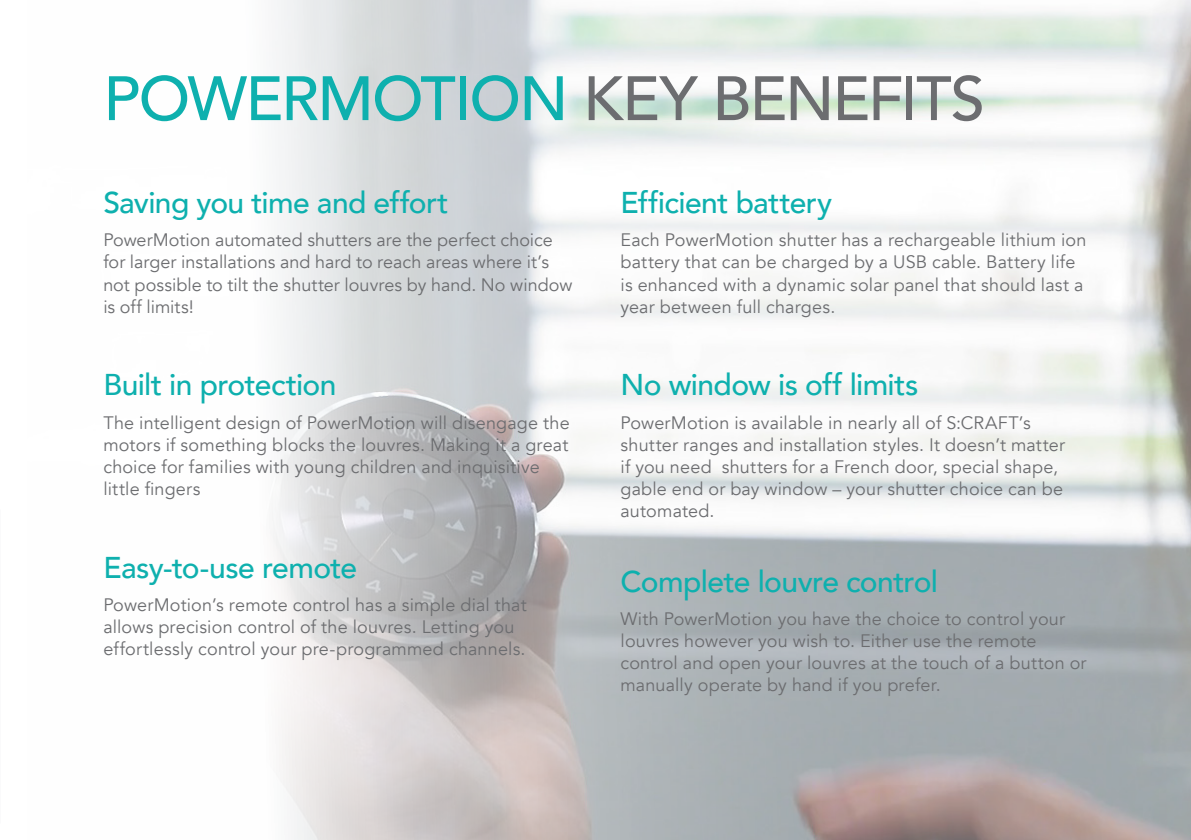
<style>
.page{position:relative;width:1191px;height:840px;background:#fff}
.page>*{position:absolute;margin:0;border:0;box-sizing:border-box;transform-origin:0 0}
.Pic_text{font:500 61.8px "Avenir";letter-spacing:-.03em;color:#0eb0ae}
.Pic_text-2{font:500 30px "Avenir";letter-spacing:-.02em;color:#0eb0ae}
.Pic_text-3{font:18px/22px "Avenir";letter-spacing:.01em;color:#6c6d70}
.s1{color:#6c6d70}
</style>
<div class="page">
<img style="left:273px;top:0;width:918px;height:839px">
<p class="Pic_text" style="left:103px;top:45px;width:883px">POWERMOTION <span class="s1">KEY BENEFITS</span></p>
<p class="Pic_text-2" style="left:103px;top:176px;width:347px">Saving you time and effort</p>
<p class="Pic_text-3" style="left:103px;top:229px;width:470px">PowerMotion automated shutters are the perfect choice for larger installations and hard to reach areas where it’s not possible to tilt the shutter louvres by hand. No window is off limits!</p>
<p class="Pic_text-2" style="left:103px;top:358px;width:235px">Built in protection</p>
<p class="Pic_text-3" style="left:103px;top:411px;width:468px">The intelligent design of PowerMotion will disengage the motors if something blocks the louvres. Making it a great choice for families with young children and inquisitive little fingers</p>
<p class="Pic_text-2" style="left:103px;top:540px;width:255px">Easy-to-use remote</p>
<p class="Pic_text-3" style="left:103px;top:593px;width:425px">PowerMotion’s remote control has a simple dial that allows precision control of the louvres. Letting you effortlessly control your pre-programmed channels.</p>
<p class="Pic_text-2" style="left:620px;top:176px;width:213px">Efficient battery</p>
<p class="Pic_text-3" style="left:620px;top:229px;width:467px">Each PowerMotion shutter has a rechargeable lithium ion battery that can be charged by a USB cable. Battery life is enhanced with a dynamic solar panel that should last a year between full charges.</p>
<p class="Pic_text-2" style="left:620px;top:358px;width:299px">No window is off limits</p>
<p class="Pic_text-3" style="left:620px;top:411px;width:446px">PowerMotion is available in nearly all of S:CRAFT’s shutter ranges and installation styles. It doesn’t matter if you need shutters for a French door, special shape, gable end or bay window – your shutter choice can be automated.</p>
<p class="Pic_text-2" style="left:620px;top:554px;width:319px">Complete louvre control</p>
<p class="Pic_text-3" style="left:620px;top:607px;width:467px">With PowerMotion you have the choice to control your louvres however you wish to. Either use the remote control and open your louvres at the touch of a button or manually operate by hand if you prefer.</p>
</div>
